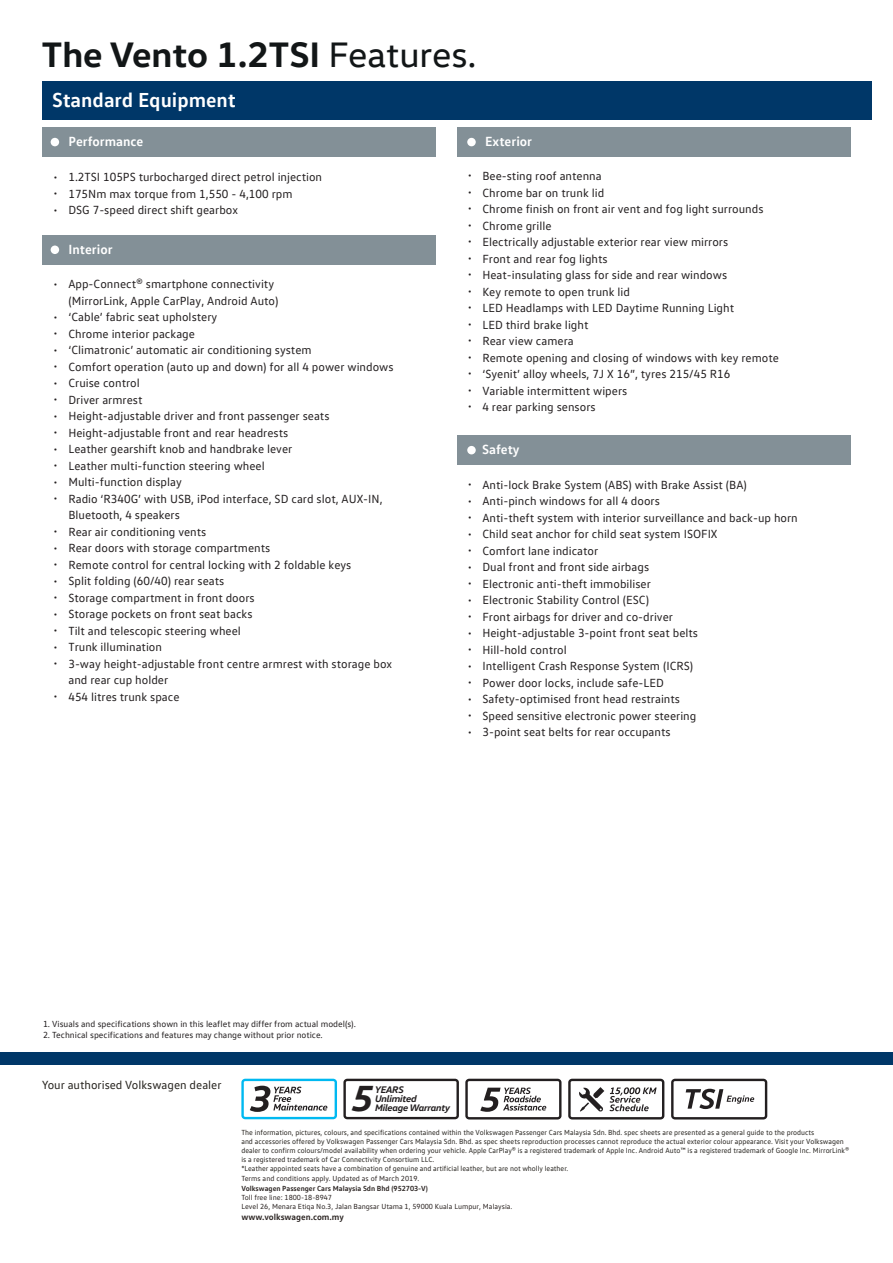
<style>
.page{position:relative;width:893px;height:1263px;background:#fff}
.page>*{position:absolute;margin:0;border:0;box-sizing:border-box;transform-origin:0 0}
.t1{font:italic 700 36.9px "VW Head";color:#231f20}
.t2{font:700 36px "VW Head";color:#121617}
.t3{font:700 20.7px "VW Text";color:#fff}
.t4{font:700 13.5px "VW Text";color:#fff}
.t5{font:12px/16.5px "VW Text";color:#231f20;text-align:justify}
.t6{font:12px "VW Text";color:#26231e}
.t7{font:italic 700 9.75px/8.6px "VW Head";letter-spacing:-.025em;color:#231f20}
.t8{font:italic 700 9.6px "VW Head";letter-spacing:-.025em;color:#231f20}
.t9{font:9px "VW Text";color:#231f20}
.t10{font:700 9px "VW Text";color:#2b2422}
.t11{font:7.5px/9px "VW Text";color:#26231e}
.t12{font:7.5px/9px "VW Text";color:#2b2422}
.t13{font:700 7.5px "VW Text";color:#2b2422}
.s1{font-weight:400}
</style>
<div class="page">
<div style="left:0;top:1052px;width:893px;height:12px;background:#003768"></div>
<div style="left:42px;top:81px;width:829px;height:38px;background:#003768"></div>
<div style="left:42px;top:127px;width:394px;height:30px;background:#839097"></div>
<div style="left:51px;top:138px;width:8px;height:8px;background:#fff;border-radius:50%"></div>
<div style="left:42px;top:235px;width:394px;height:30px;background:#839097"></div>
<div style="left:51px;top:246px;width:8px;height:8px;background:#fff;border-radius:50%"></div>
<div style="left:457px;top:127px;width:393px;height:30px;background:#839097"></div>
<div style="left:467px;top:138px;width:9px;height:8px;background:#fff;border-radius:50%"></div>
<div style="left:457px;top:435px;width:393px;height:30px;background:#839097"></div>
<div style="left:467px;top:446px;width:9px;height:8px;background:#fff;border-radius:50%"></div>
<svg style="left:671px;top:1079px;width:96px;height:40px"></svg>
<svg style="left:568px;top:1079px;width:96px;height:40px"></svg>
<svg style="left:465px;top:1079px;width:96px;height:40px"></svg>
<svg style="left:241px;top:1079px;width:96px;height:40px"></svg>
<svg style="left:343px;top:1079px;width:116px;height:40px"></svg>
<h2 class="t2" style="left:42px;top:31px;width:436px">The Vento 1.2TSI <span class="s1">Features.</span></h2>
<h3 class="t3" style="left:52px;top:86px;width:185px">Standard Equipment</h3>
<p class="t4" style="left:69px;top:133px;width:76px">Performance</p>
<p class="t4" style="left:485px;top:133px;width:48px">Exterior</p>
<p class="t5" style="left:54px;top:168px;width:6px">• • •</p>
<p class="t5" style="left:54px;top:275px;width:6px">•</p>
<p class="t5" style="left:54px;top:308px;width:6px">• • • • • • • • • • • •</p>
<p class="t5" style="left:54px;top:523px;width:6px">• • • • • • • • •</p>
<p class="t5" style="left:54px;top:688px;width:6px">•</p>
<p class="t5" style="left:68px;top:168px;width:255px;text-align:left">1.2TSI 105PS turbocharged direct petrol injection<br>175Nm max torque from 1,550 - 4,100 rpm<br>DSG 7-speed direct shift gearbox</p>
<p class="t4" style="left:69px;top:240px;width:46px">Interior</p>
<p class="t5" style="left:68px;top:276px;width:327px;text-align:left">App-Connect® smartphone connectivity<br>(MirrorLink, Apple CarPlay, Android Auto)<br>‘Cable’ fabric seat upholstery<br>Chrome interior package<br>‘Climatronic’ automatic air conditioning system<br>Comfort operation (auto up and down) for all 4 power windows Cruise control<br>Driver armrest<br>Height-adjustable driver and front passenger seats Height-adjustable front and rear headrests<br>Leather gearshift knob and handbrake lever<br>Leather multi-function steering wheel<br>Multi-function display<br>Radio ‘R340G’ with USB, iPod interface, SD card slot, AUX-IN, Bluetooth, 4 speakers<br>Rear air conditioning vents<br>Rear doors with storage compartments<br>Remote control for central locking with 2 foldable keys<br>Split folding (60/40) rear seats<br>Storage compartment in front doors<br>Storage pockets on front seat backs<br>Tilt and telescopic steering wheel<br>Trunk illumination<br>3-way height-adjustable front centre armrest with storage box and rear cup holder<br>454 litres trunk space</p>
<p class="t5" style="left:468px;top:167px;width:6px">• • • • • • • • • • • • • • •</p>
<p class="t5" style="left:482px;top:167px;width:298px;text-align:left">Bee-sting roof antenna<br>Chrome bar on trunk lid<br>Chrome finish on front air vent and fog light surrounds Chrome grille<br>Electrically adjustable exterior rear view mirrors<br>Front and rear fog lights<br>Heat-insulating glass for side and rear windows<br>Key remote to open trunk lid<br>LED Headlamps with LED Daytime Running Light<br>LED third brake light<br>Rear view camera<br>Remote opening and closing of windows with key remote ‘Syenit’ alloy wheels, 7J X 16”, tyres 215/45 R16<br>Variable intermittent wipers<br>4 rear parking sensors</p>
<p class="t5" style="left:468px;top:476px;width:6px">• • • • • • • • • • • • • • • •</p>
<p class="t4" style="left:482px;top:441px;width:39px">Safety</p>
<p class="t5" style="left:482px;top:476px;width:317px;text-align:left">Anti-lock Brake System (ABS) with Brake Assist (BA)<br>Anti-pinch windows for all 4 doors<br>Anti-theft system with interior surveillance and back-up horn Child seat anchor for child seat system ISOFIX<br>Comfort lane indicator<br>Dual front and front side airbags<br>Electronic anti-theft immobiliser<br>Electronic Stability Control (ESC)<br>Front airbags for driver and co-driver<br>Height-adjustable 3-point front seat belts<br>Hill-hold control<br>Intelligent Crash Response System (ICRS)<br>Power door locks, include safe-LED<br>Safety-optimised front head restraints<br>Speed sensitive electronic power steering<br>3-point seat belts for rear occupants</p>
<p class="t9" style="left:43px;top:1018px;width:315px">1. Visuals and specifications shown in this leaflet may differ from actual model(s).</p>
<p class="t9" style="left:43px;top:1029px;width:281px">2. Technical specifications and features may change without prior notice.</p>
<p class="t6" style="left:42px;top:1077px;width:181px">Your authorised Volkswagen dealer</p>
<h1 class="t1" style="left:352px;top:1075px;width:23px">5</h1>
<p class="t7" style="left:375px;top:1085px;width:43px">YEARS<br>Unlimited</p>
<p class="t8" style="left:375px;top:1101px;width:76px">Mileage Warranty</p>
<p class="t11" style="left:241px;top:1127px;width:609px">The information, pictures, colours, and specifications contained within the Volkswagen Passenger Cars Malaysia Sdn. Bhd. spec sheets are presented as a general guide to the products<br>and accessories offered by Volkswagen Passenger Cars Malaysia Sdn. Bhd. as spec sheets reproduction processes cannot reproduce the actual exterior colour appearance. Visit your Volkswagen dealer to confirm colours/model availability when ordering your vehicle. Apple CarPlay® is a registered trademark of Apple Inc. Android Auto™ is a registered trademark of Google Inc. MirrorLink® is a registered trademark of Car Connectivity Consortium LLC.<br>*Leather appointed seats have a combination of genuine and artificial leather, but are not wholly leather.</p>
<p class="t12" style="left:241px;top:1173px;width:179px">Terms and conditions apply. Updated as of March 2019.</p>
<p class="t13" style="left:241px;top:1183px;width:188px">Volkswagen Passenger Cars Malaysia Sdn Bhd (952703-V)</p>
<p class="t12" style="left:241px;top:1192px;width:273px">Toll free line: 1800-18-8947<br>Level 26, Menara Etiqa No.3, Jalan Bangsar Utama 1, 59000 Kuala Lumpur, Malaysia.</p>
<p class="t10" style="left:241px;top:1211px;width:104px">www.volkswagen.com.my</p>
</div>
